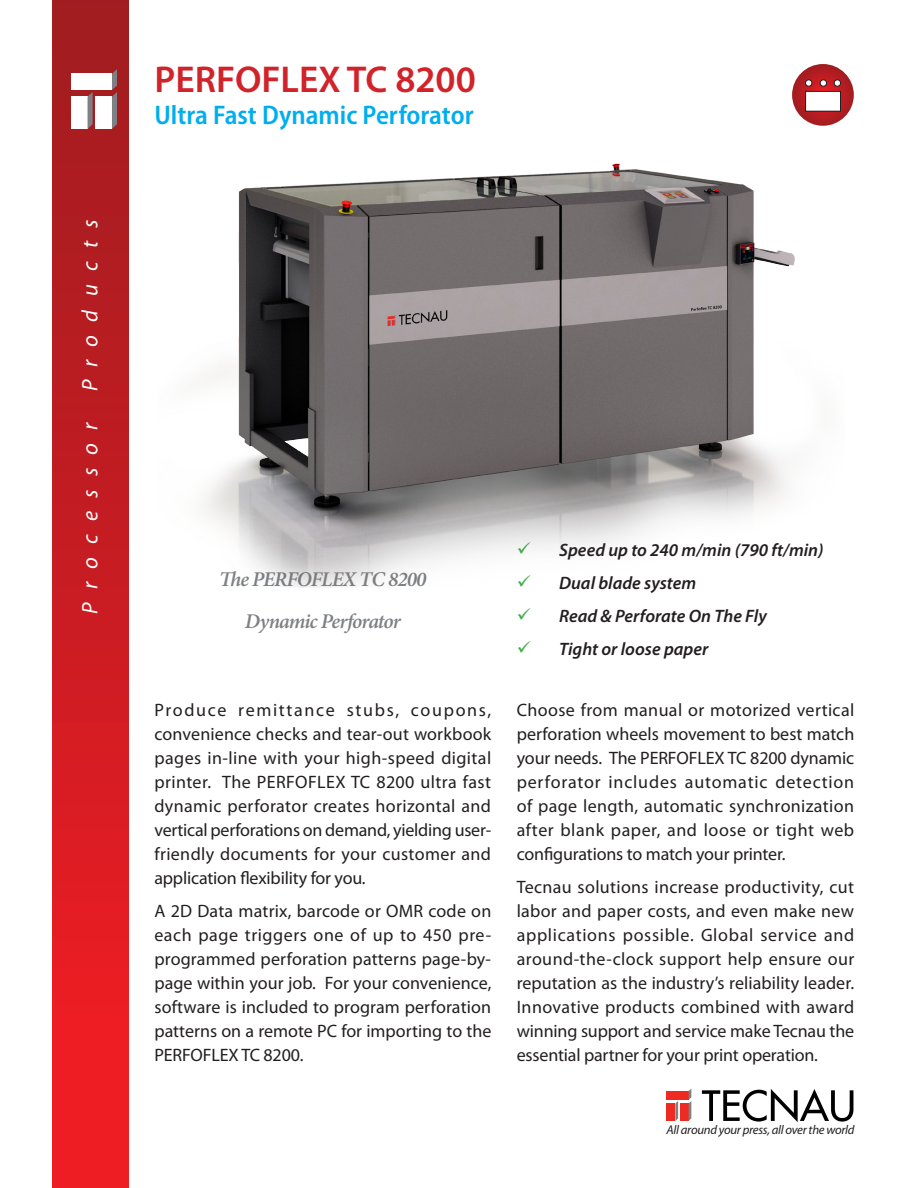
<style>
.page{position:relative;width:918px;height:1188px;background:#fff}
.page>*{position:absolute;margin:0;border:0;box-sizing:border-box;transform-origin:0 0}
.t1{font:600 37.5px "Myriad Pro";color:#d1232a}
.t2{font:600 semi-condensed 27px "Myriad Pro";color:#00aeef}
.t3{font:italic 22.5px "Myriad Pro";letter-spacing:.59em;color:#fff}
.t4{font:italic 600 21px/42px "Minion Pro";letter-spacing:-.04em;color:#7e8083;text-align:center}
.t5{font:18px/24px "Myriad Pro";letter-spacing:-.01em;color:#231f20;text-align:justify}
.t6{font:italic 600 18px/33px "Myriad Pro";color:#231f20}
.t7{font:italic 12.75px "Myriad Pro";letter-spacing:-.02em;color:#231f20}
</style>
<div class="page">
<div style="left:52px;top:0;width:77px;height:1188px;background:linear-gradient(to bottom,#9f1d21,#f51c24)"></div>
<div style="left:71px;top:74px;width:41px;height:16px;background:#fff"></div>
<div style="left:71px;top:97px;width:17px;height:32px;background:#fff"></div>
<svg style="left:88px;top:92px;width:5px;height:37px"></svg>
<div style="left:96px;top:97px;width:16px;height:32px;background:#fff"></div>
<svg style="left:112px;top:69px;width:5px;height:60px"></svg>
<svg style="left:702px;top:1089px;width:151px;height:33px"></svg>
<div style="left:667px;top:1091px;width:22px;height:9px;background:#ee2a23"></div>
<div style="left:667px;top:1103px;width:8px;height:18px;background:#ee2a23"></div>
<svg style="left:675px;top:1101px;width:3px;height:20px"></svg>
<div style="left:680px;top:1103px;width:9px;height:18px;background:#ee2a23"></div>
<svg style="left:689px;top:1089px;width:2px;height:32px"></svg>
<img style="left:202px;top:71px;width:644px;height:517px">
<svg style="left:792px;top:64px;width:62px;height:62px;background:#b12125"></svg>
<div style="left:820px;top:80px;width:7px;height:6px;background:#fff;border-radius:50%"></div>
<div style="left:820px;top:80px;width:7px;height:6px;border:1px solid #231f20;border-radius:50%"></div>
<div style="left:834px;top:80px;width:7px;height:6px;background:#fff;border-radius:50%"></div>
<div style="left:834px;top:80px;width:7px;height:6px;border:1px solid #231f20;border-radius:50%"></div>
<svg style="left:806px;top:80px;width:6px;height:6px"></svg>
<div style="left:805px;top:80px;width:7px;height:6px;border:1px solid #231f20;border-radius:50%"></div>
<div style="left:806px;top:91px;width:34px;height:20px;background:#fff"></div>
<div style="left:805px;top:91px;width:36px;height:20px;border:1px solid #231f20"></div>
<svg style="left:518px;top:542px;width:12px;height:12px"></svg>
<svg style="left:518px;top:575px;width:12px;height:12px"></svg>
<p class="t3" style="left:76px;top:391px;width:173px;rotate:-90deg">Products</p>
<p class="t3" style="left:76px;top:614px;width:193px;rotate:-90deg">Processor</p>
<h1 class="t1" style="left:154px;top:55px;width:323px">PERFOFLEX TC 8200</h1>
<h2 class="t2" style="left:154px;top:98px;width:321px">Ultra Fast Dynamic Perforator</h2>
<p class="t4" style="left:219px;top:558px;width:209px">The PERFOFLEX TC 8200<br>Dynamic Perforator</p>
<p class="t5" style="left:154px;top:698px;width:338px">Produce remittance stubs, coupons, convenience checks and tear-out workbook pages in-line with your high-speed digital printer. The PERFOFLEX TC 8200 ultra fast dynamic perforator creates horizontal and vertical perforations on demand, yielding user&shy;friendly documents for your customer and application flexibility for you.</p>
<p class="t5" style="left:154px;top:899px;width:339px">A 2D Data matrix, barcode or OMR code on each page triggers one of up to 450 pre&shy;programmed perforation patterns page-by&shy;page within your job. For your convenience, software is included to program perforation patterns on a remote PC for importing to the PERFOFLEX TC 8200.</p>
<p class="t6" style="left:559px;top:533px;width:266px">Speed up to 240 m/min (790 ft/min)<br>Dual blade system<br>Read &amp; Perforate On The Fly<br>Tight or loose paper</p>
<p class="t5" style="left:517px;top:698px;width:339px">Choose from manual or motorized vertical perforation wheels movement to best match your needs. The PERFOFLEX TC 8200 dynamic perforator includes automatic detection of page length, automatic synchronization after blank paper, and loose or tight web configurations to match your printer.</p>
<p class="t5" style="left:517px;top:875px;width:339px">Tecnau solutions increase productivity, cut labor and paper costs, and even make new applications possible. Global service and around-the-clock support help ensure our reputation as the industry’s reliability leader.<br>Innovative products combined with award winning support and service make Tecnau the essential partner for your print operation.</p>
<p class="t7" style="left:667px;top:1122px;width:190px">All around your press, all over the world</p>
</div>
